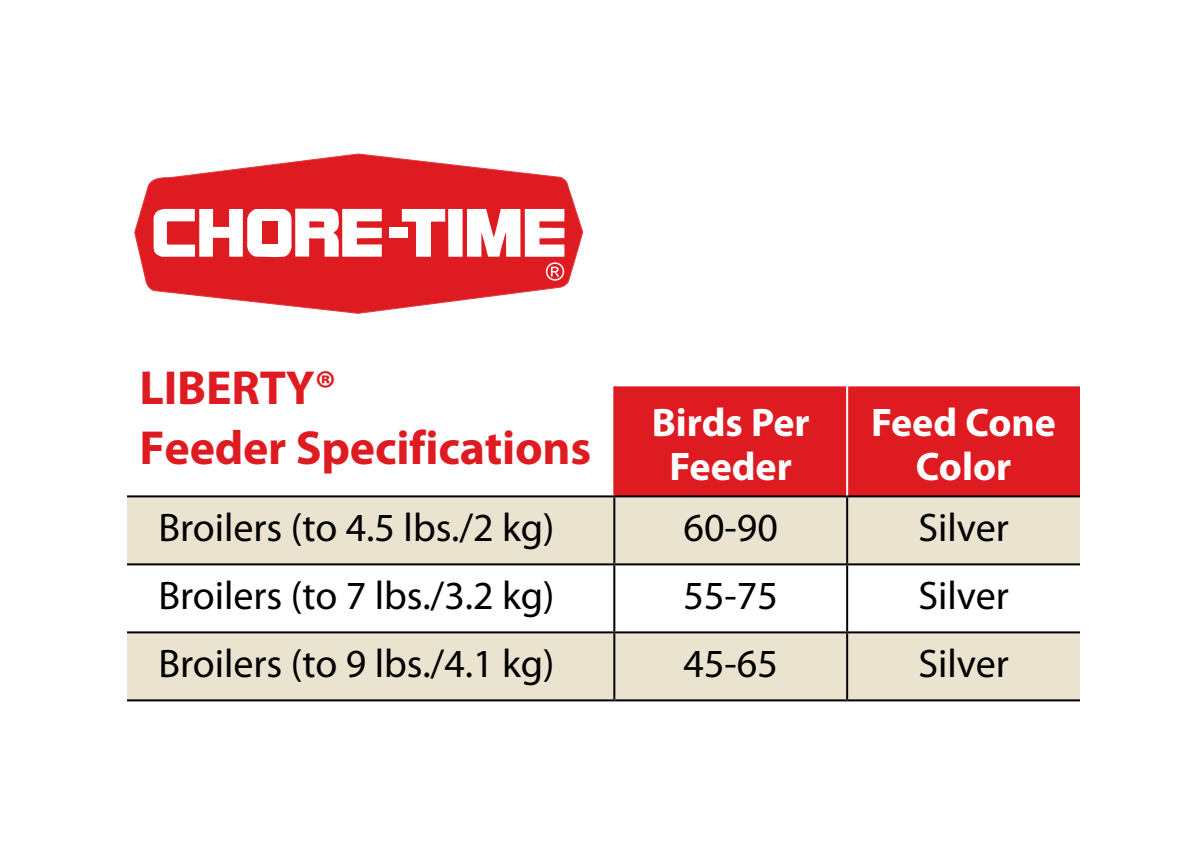
<style>
.page{position:relative;width:1188px;height:864px;background:#fff}
.page>*{position:absolute;margin:0;border:0;box-sizing:border-box;transform-origin:0 0}
.t1{font:700 48px/60px "Myriad Pro";letter-spacing:-.005em;color:#df1b22}
.t2{font:40px "Myriad Pro";color:#000}
.t3{font:700 40px/44px "Myriad Pro";color:#fff;text-align:center}
</style>
<div class="page">
<div style="left:615px;top:386px;width:465px;height:109px;background:#df1b22"></div>
<div style="left:127px;top:497px;width:953px;height:202px;background:#eae3d0"></div>
<svg style="left:127px;top:565px;width:953px;height:66px"></svg>
<hr style="left:127px;top:495px;width:487px;height:2px;background:#000">
<hr style="left:614px;top:495px;width:233px;height:2px;background:#000">
<hr style="left:613px;top:497px;width:2px;height:66px;background:#000">
<hr style="left:847px;top:495px;width:233px;height:2px;background:#000">
<hr style="left:846px;top:497px;width:2px;height:66px;background:#000">
<hr style="left:127px;top:563px;width:487px;height:2px;background:#000">
<hr style="left:614px;top:563px;width:233px;height:2px;background:#000">
<hr style="left:613px;top:565px;width:2px;height:66px;background:#000">
<hr style="left:847px;top:563px;width:233px;height:2px;background:#000">
<hr style="left:846px;top:565px;width:2px;height:66px;background:#000">
<hr style="left:613px;top:633px;width:2px;height:66px;background:#000">
<hr style="left:846px;top:633px;width:2px;height:66px;background:#000">
<hr style="left:127px;top:631px;width:487px;height:2px;background:#000">
<hr style="left:614px;top:631px;width:233px;height:2px;background:#000">
<hr style="left:847px;top:631px;width:233px;height:2px;background:#000">
<hr style="left:127px;top:699px;width:487px;height:2px;background:#000">
<hr style="left:614px;top:699px;width:233px;height:2px;background:#000">
<hr style="left:847px;top:699px;width:233px;height:2px;background:#000">
<hr style="left:846px;top:386px;width:2px;height:109px;background:#fff">
<hr style="left:613px;top:386px;width:2px;height:109px;background:#df1b22">
<svg style="left:134px;top:153px;width:449px;height:161px"></svg>
<svg style="left:402px;top:209px;width:43px;height:48px"></svg>
<div style="left:448px;top:209px;width:15px;height:48px;background:#fff"></div>
<svg style="left:154px;top:209px;width:228px;height:48px"></svg>
<div style="left:262px;top:222px;width:15px;height:22px;background:#df1b22"></div>
<div style="left:389px;top:227px;width:19px;height:11px;background:#fff"></div>
<svg style="left:467px;top:209px;width:97px;height:72px"></svg>
<p class="t1" style="left:140px;top:356px;width:453px">LIBERTY®<br>Feeder Specifications</p>
<p class="t3" style="left:652px;top:400px;width:159px">Birds Per<br>Feeder</p>
<p class="t3" style="left:871px;top:400px;width:186px">Feed Cone<br>Color</p>
<p class="t2" style="left:158px;top:503px;width:398px">Broilers (to 4.5 lbs./2 kg)</p>
<p class="t2" style="left:684px;top:503px;width:96px">60-90</p>
<p class="t2" style="left:918px;top:503px;width:92px">Silver</p>
<p class="t2" style="left:158px;top:571px;width:398px">Broilers (to 7 lbs./3.2 kg)</p>
<p class="t2" style="left:684px;top:571px;width:96px">55-75</p>
<p class="t2" style="left:918px;top:571px;width:92px">Silver</p>
<p class="t2" style="left:158px;top:639px;width:398px">Broilers (to 9 lbs./4.1 kg)</p>
<p class="t2" style="left:684px;top:639px;width:96px">45-65</p>
<p class="t2" style="left:918px;top:639px;width:92px">Silver</p>
</div>
